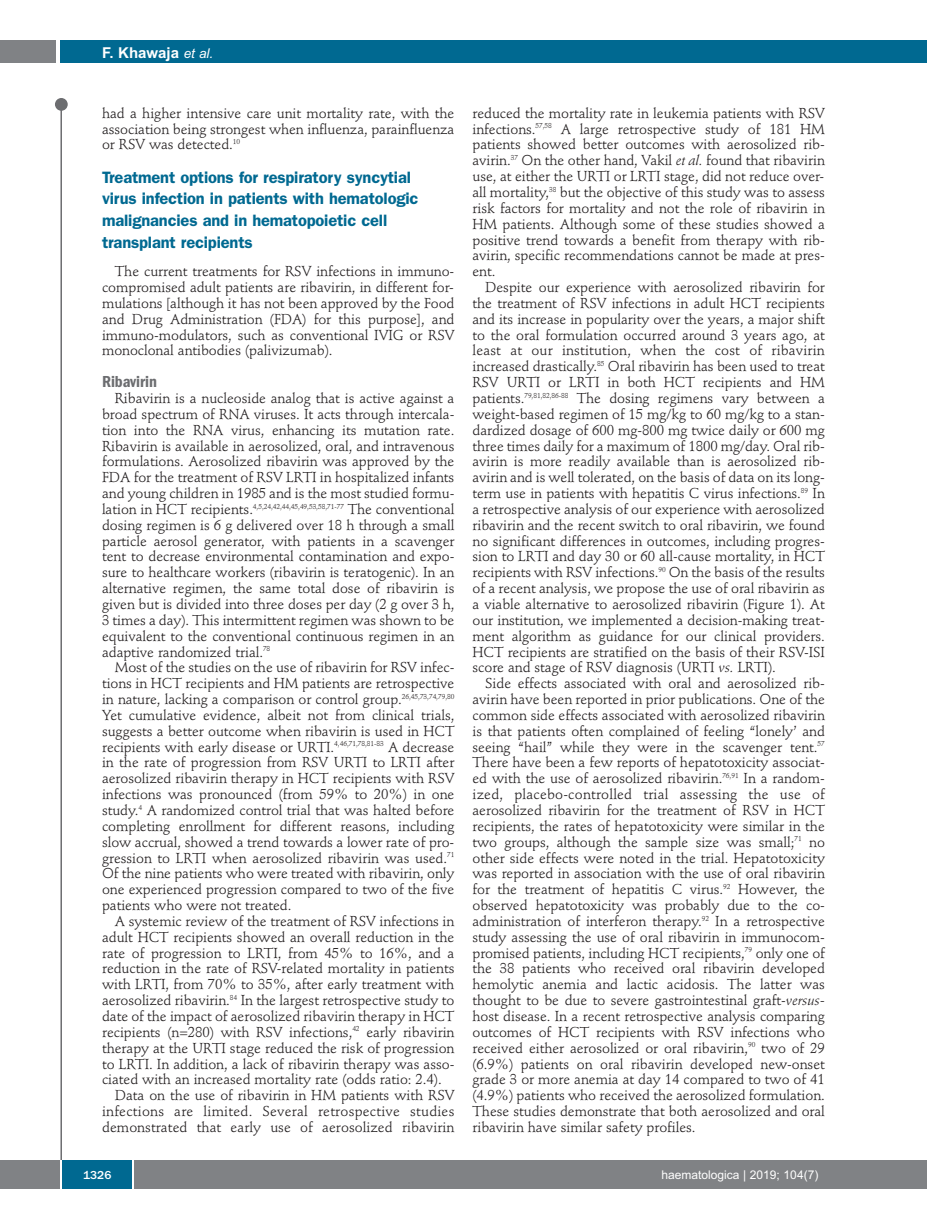
<style>
.page{position:relative;width:927px;height:1225px;background:#fff}
.page>*{position:absolute;margin:0;border:0;box-sizing:border-box;transform-origin:0 0}
.t1{font:600 16.5px/21.6px "Franklin Gothic";letter-spacing:-.01em;color:#006991}
.t2{font:600 condensed 16.5px "Franklin Gothic";color:#6c6d70}
.t3{font:700 15px "Arial";color:#fff}
.t4{font:14.25px/15.9px "Stempel Schneidler";letter-spacing:-.005em;color:#231f20;text-align:justify}
.t5{font:14.25px "Stempel Schneidler";letter-spacing:.015em;color:#231f20}
.t6{font:12px "Arial";color:#fff}
.t7{font:500 12px "Franklin Gothic";color:#fff}
.s1{font-weight:400;font-style:italic;font-size:13.5px}
.s2{font-style:italic}
</style>
<div class="page">
<div style="left:911px;top:40px;width:16px;height:22px;background:#006991"></div>
<div style="left:910px;top:1160px;width:17px;height:28px;background:#808285"></div>
<div style="left:55px;top:98px;width:13px;height:13px;background:#6c6d70;border-radius:50%"></div>
<hr style="left:60px;top:101px;width:2px;height:1061px;background:#6c6d70">
<div style="left:60px;top:40px;width:852px;height:22px;background:#006991"></div>
<div style="left:0;top:40px;width:56px;height:22px;background:#808285"></div>
<div style="left:0;top:1160px;width:911px;height:28px;background:#808285"></div>
<div style="left:62px;top:1160px;width:71px;height:28px;background:#006991"></div>
<hr style="left:60px;top:1160px;width:2px;height:28px;background:#fff">
<svg style="left:133px;top:1160px;width:1px;height:28px"></svg>
<p class="t3" style="left:102px;top:44px;width:113px">F. Khawaja <span class="s1">et al.</span></p>
<p class="t4" style="left:102px;top:106px;width:354px">had a higher intensive care unit mortality rate, with the association being strongest when influenza, parainfluenza or RSV was detected.<sup>10</sup></p>
<p class="t1" style="left:102px;top:168px;width:318px">Treatment options for respiratory syncytial virus infection in patients with hematologic malignancies and in hematopoietic cell transplant recipients</p>
<p class="t4" style="left:102px;top:265px;width:354px;text-indent:13px">The current treatments for RSV infections in immuno&shy;compromised adult patients are ribavirin, in different for&shy;mulations [although it has not been approved by the Food and Drug Administration (FDA) for this purpose], and immuno-modulators, such as conventional IVIG or RSV monoclonal antibodies (palivizumab).</p>
<p class="t2" style="left:102px;top:376px;width:56px">Ribavirin</p>
<p class="t4" style="left:102px;top:391px;width:354px;text-indent:13px">Ribavirin is a nucleoside analog that is active against a broad spectrum of RNA viruses. It acts through intercala&shy;tion into the RNA virus, enhancing its mutation rate.<br>Ribavirin is available in aerosolized, oral, and intravenous formulations. Aerosolized ribavirin was approved by the FDA for the treatment of RSV LRTI in hospitalized infants and young children in 1985 and is the most studied formu&shy;lation in HCT recipients.<sup>4,5,24,42,44,45,49,53,58,71-77</sup> The conventional dosing regimen is 6 g delivered over 18 h through a small particle aerosol generator, with patients in a scavenger tent to decrease environmental contamination and expo&shy;sure to healthcare workers (ribavirin is teratogenic). In an alternative regimen, the same total dose of ribavirin is given but is divided into three doses per day (2 g over 3 h, 3 times a day). This intermittent regimen was shown to be equivalent to the conventional continuous regimen in an adaptive randomized trial.<sup>78</sup></p>
<p class="t4" style="left:102px;top:661px;width:354px;text-indent:13px">Most of the studies on the use of ribavirin for RSV infec&shy;tions in HCT recipients and HM patients are retrospective in nature, lacking a comparison or control group.<sup>26,45,73,74,79,80<br></sup>Yet cumulative evidence, albeit not from clinical trials, suggests a better outcome when ribavirin is used in HCT recipients with early disease or URTI.<sup>4,46,71,78,81-83</sup> A decrease in the rate of progression from RSV URTI to LRTI after aerosolized ribavirin therapy in HCT recipients with RSV infections was pronounced (from 59% to 20%) in one study.<sup>4</sup> A randomized control trial that was halted before completing enrollment for different reasons, including slow accrual, showed a trend towards a lower rate of pro&shy;gression to LRTI when aerosolized ribavirin was used.<sup>71<br></sup>Of the nine patients who were treated with ribavirin, only one experienced progression compared to two of the five patients who were not treated.</p>
<p class="t4" style="left:115px;top:914px;width:341px">A systemic review of the treatment of RSV infections in</p>
<p class="t4" style="left:102px;top:930px;width:354px">adult HCT recipients showed an overall reduction in the</p>
<p class="t4" style="left:102px;top:946px;width:354px">rate of progression to LRTI, from 45% to 16%, and a</p>
<p class="t4" style="left:102px;top:962px;width:354px">reduction in the rate of RSV-related mortality in patients</p>
<p class="t4" style="left:102px;top:978px;width:354px">with LRTI, from 70% to 35%, after early treatment with</p>
<p class="t4" style="left:102px;top:993px;width:354px">aerosolized ribavirin.<sup>84</sup> In the largest retrospective study to</p>
<p class="t4" style="left:102px;top:1009px;width:354px">date of the impact of aerosolized ribavirin therapy in HCT</p>
<p class="t4" style="left:102px;top:1025px;width:354px">recipients (n=280) with RSV infections,<sup>42</sup> early ribavirin</p>
<p class="t4" style="left:102px;top:1041px;width:354px">therapy at the URTI stage reduced the risk of progression</p>
<p class="t4" style="left:102px;top:1057px;width:354px">to LRTI. In addition, a lack of ribavirin therapy was asso-</p>
<p class="t4" style="left:102px;top:1073px;width:341px">ciated with an increased mortality rate (odds ratio: 2.4).</p>
<p class="t4" style="left:115px;top:1088px;width:341px">Data on the use of ribavirin in HM patients with RSV</p>
<p class="t5" style="left:102px;top:1105px;width:354px">infections are limited. Several retrospective studies</p>
<p class="t4" style="left:102px;top:1120px;width:354px">demonstrated that early use of aerosolized ribavirin</p>
<p class="t4" style="left:472px;top:106px;width:354px">reduced the mortality rate in leukemia patients with RSV infections.<sup>57,58</sup> A large retrospective study of 181 HM patients showed better outcomes with aerosolized rib&shy;avirin.<sup>37</sup> On the other hand, Vakil <span class="s2">et al.</span> found that ribavirin use, at either the URTI or LRTI stage, did not reduce over&shy;all mortality,<sup>38</sup> but the objective of this study was to assess risk factors for mortality and not the role of ribavirin in HM patients. Although some of these studies showed a positive trend towards a benefit from therapy with rib&shy;avirin, specific recommendations cannot be made at pres&shy;ent.</p>
<p class="t4" style="left:472px;top:281px;width:354px;text-indent:13px">Despite our experience with aerosolized ribavirin for the treatment of RSV infections in adult HCT recipients and its increase in popularity over the years, a major shift to the oral formulation occurred around 3 years ago, at least at our institution, when the cost of ribavirin increased drastically.<sup>85</sup> Oral ribavirin has been used to treat RSV URTI or LRTI in both HCT recipients and HM patients.<sup>79,81,82,86-88</sup> The dosing regimens vary between a weight-based regimen of 15 mg/kg to 60 mg/kg to a stan&shy;dardized dosage of 600 mg-800 mg twice daily or 600 mg three times daily for a maximum of 1800 mg/day. Oral rib&shy;avirin is more readily available than is aerosolized rib&shy;avirin and is well tolerated, on the basis of data on its long&shy;term use in patients with hepatitis C virus infections.<sup>89</sup> In a retrospective analysis of our experience with aerosolized ribavirin and the recent switch to oral ribavirin, we found no significant differences in outcomes, including progres&shy;sion to LRTI and day 30 or 60 all-cause mortality, in HCT recipients with RSV infections.<sup>90</sup> On the basis of the results of a recent analysis, we propose the use of oral ribavirin as a viable alternative to aerosolized ribavirin (Figure 1). At our institution, we implemented a decision-making treat&shy;ment algorithm as guidance for our clinical providers.<br>HCT recipients are stratified on the basis of their RSV-ISI score and stage of RSV diagnosis (URTI <span class="s2">vs.</span> LRTI).</p>
<p class="t4" style="left:472px;top:677px;width:354px;text-indent:13px">Side effects associated with oral and aerosolized rib&shy;avirin have been reported in prior publications. One of the common side effects associated with aerosolized ribavirin is that patients often complained of feeling “lonely’ and seeing “hail” while they were in the scavenger tent.<sup>57<br></sup>There have been a few reports of hepatotoxicity associat&shy;ed with the use of aerosolized ribavirin.<sup>76,91</sup> In a random&shy;ized, placebo-controlled trial assessing the use of aerosolized ribavirin for the treatment of RSV in HCT recipients, the rates of hepatotoxicity were similar in the two groups, although the sample size was small;<sup>71</sup> no other side effects were noted in the trial. Hepatotoxicity was reported in association with the use of oral ribavirin for the treatment of hepatitis C virus.<sup>92</sup> However, the observed hepatotoxicity was probably due to the co&shy;administration of interferon therapy.<sup>92</sup> In a retrospective study assessing the use of oral ribavirin in immunocom&shy;promised patients, including HCT recipients,<sup>79</sup> only one of the 38 patients who received oral ribavirin developed hemolytic anemia and lactic acidosis. The latter was thought to be due to severe gastrointestinal graft-<span class="s2">versus&shy;</span>host disease. In a recent retrospective analysis comparing outcomes of HCT recipients with RSV infections who received either aerosolized or oral ribavirin,<sup>90</sup> two of 29 (6.9%) patients on oral ribavirin developed new-onset grade 3 or more anemia at day 14 compared to two of 41 (4.9%) patients who received the aerosolized formulation.<br>These studies demonstrate that both aerosolized and oral ribavirin have similar safety profiles.</p>
<p class="t7" style="left:83px;top:1167px;width:30px">1326</p>
<p class="t6" style="left:661px;top:1167px;width:158px">haematologica | 2019; 104(7)</p>
</div>
